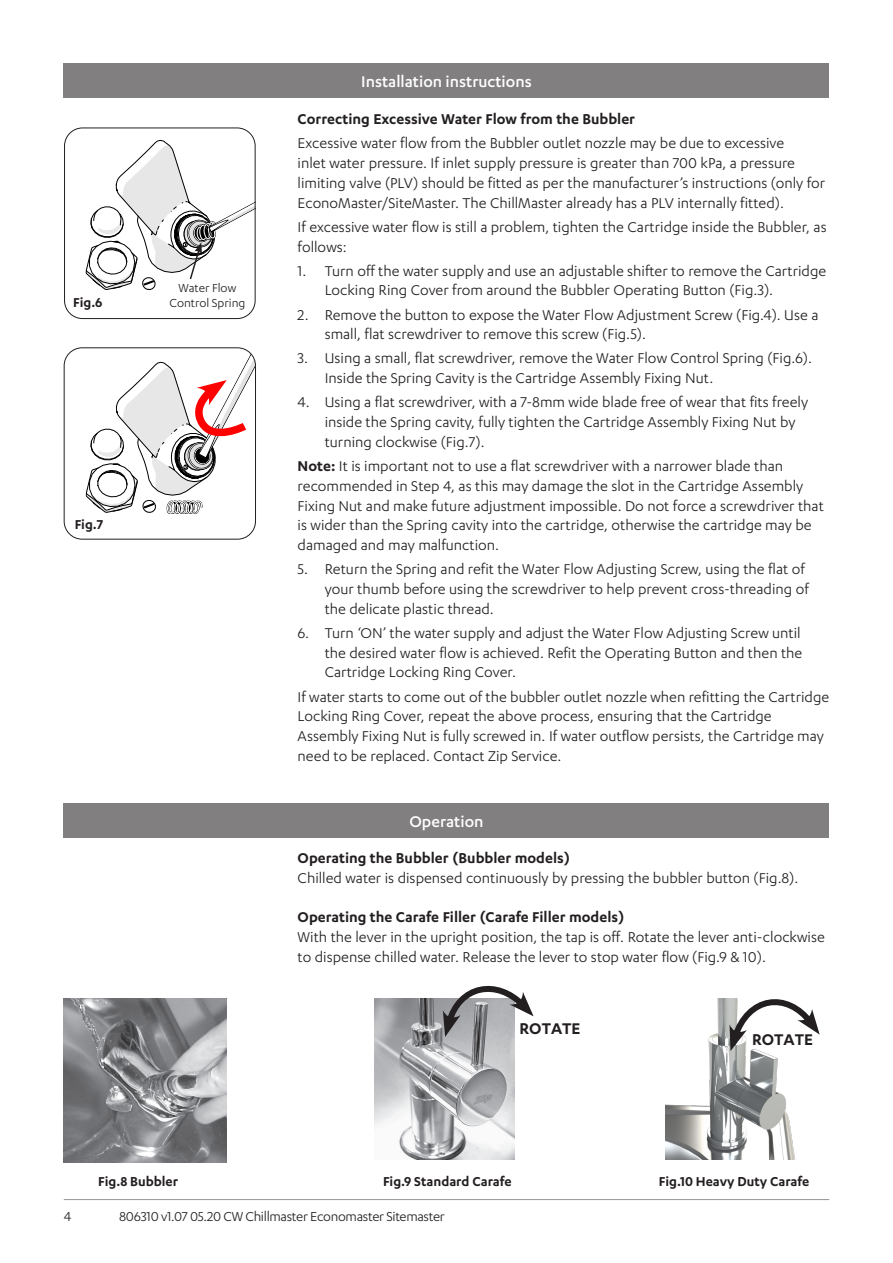
<style>
.page{position:relative;width:893px;height:1263px;background:#fff}
.page>*{position:absolute;margin:0;border:0;box-sizing:border-box;transform-origin:0 0}
.t1{font:500 18px "Karbon";color:#fff}
.t2{font:600 18px "Karbon";color:#231f20}
.Body_Copy{font:16.5px/19.8px "Karbon";color:#231f20}
.Bold_Copy{font:16.5px/19.8px "Karbon";color:#231f20}
.Bold_Copy-2{font:600 16.5px "Karbon";color:#231f20}
.subhead1{font:600 16.5px "Karbon";color:#231f20}
.Body_Copy-2{font:600 16.5px "Karbon";color:#231f20}
.t3{font:600 15px "Karbon";color:#231f20}
.t4{font:15px "Karbon";letter-spacing:-.02em;color:#231f20}
.t5{font:13.5px "Karbon";color:#231f20}
.s1{font-weight:600}
</style>
<div class="page">
<hr style="left:64px;top:1199px;width:765px;height:1px;background:#939598">
<img style="left:374px;top:998px;width:140px;height:162px">
<svg style="left:442px;top:985px;width:92px;height:52px"></svg>
<img style="left:666px;top:998px;width:130px;height:162px">
<svg style="left:727px;top:998px;width:93px;height:53px"></svg>
<img style="left:64px;top:998px;width:163px;height:164px">
<div style="left:64px;top:128px;width:191px;height:191px;border:1px solid #231f20;border-radius:18px"></div>
<svg style="left:86px;top:140px;width:169px;height:152px"></svg>
<div style="left:64px;top:347px;width:192px;height:192px;border:1px solid #231f20;border-radius:18px"></div>
<svg style="left:86px;top:348px;width:169px;height:173px"></svg>
<div style="left:64px;top:64px;width:765px;height:34px;background:#827f80"></div>
<div style="left:64px;top:803px;width:765px;height:34px;background:#827f80"></div>
<p class="t5" style="left:179px;top:280px;width:59px">Water Flow</p>
<p class="t3" style="left:73px;top:294px;width:31px">Fig.6</p>
<p class="t5" style="left:169px;top:295px;width:78px">Control Spring</p>
<p class="t3" style="left:75px;top:516px;width:30px">Fig.7</p>
<p class="t3" style="left:98px;top:1173px;width:81px">Fig.8 Bubbler</p>
<p class="t1" style="left:361px;top:71px;width:172px">Installation instructions</p>
<p class="subhead1" style="left:298px;top:110px;width:339px">Correcting Excessive Water Flow from the Bubbler</p>
<p class="Body_Copy" style="left:298px;top:133px;width:529px">Excessive water flow from the Bubbler outlet nozzle may be due to excessive<br>inlet water pressure. If inlet supply pressure is greater than 700 kPa, a pressure limiting valve (PLV) should be fitted as per the manufacturer’s instructions (only for EconoMaster/SiteMaster. The ChillMaster already has a PLV internally fitted).</p>
<p class="Body_Copy" style="left:298px;top:216px;width:531px">If excessive water flow is still a problem, tighten the Cartridge inside the Bubbler, as follows:</p>
<p class="Body_Copy" style="left:325px;top:260px;width:503px;text-indent:-27px">1. Turn off the water supply and use an adjustable shifter to remove the Cartridge<br>Locking Ring Cover from around the Bubbler Operating Button (Fig.3).</p>
<p class="Body_Copy" style="left:325px;top:304px;width:495px;text-indent:-27px">2. Remove the button to expose the Water Flow Adjustment Screw (Fig.4). Use a small, flat screwdriver to remove this screw (Fig.5).</p>
<p class="Body_Copy" style="left:325px;top:348px;width:489px;text-indent:-27px">3. Using a small, flat screwdriver, remove the Water Flow Control Spring (Fig.6).<br>Inside the Spring Cavity is the Cartridge Assembly Fixing Nut.</p>
<p class="Body_Copy" style="left:325px;top:392px;width:485px;text-indent:-27px">4. Using a flat screwdriver, with a 7-8mm wide blade free of wear that fits freely inside the Spring cavity, fully tighten the Cartridge Assembly Fixing Nut by turning clockwise (Fig.7).</p>
<p class="Body_Copy" style="left:298px;top:456px;width:528px"><span class="s1">Note:</span> It is important not to use a flat screwdriver with a narrower blade than recommended in Step 4, as this may damage the slot in the Cartridge Assembly Fixing Nut and make future adjustment impossible. Do not force a screwdriver that is wider than the Spring cavity into the cartridge, otherwise the cartridge may be damaged and may malfunction.</p>
<p class="Body_Copy" style="left:325px;top:559px;width:486px;text-indent:-27px">5. Return the Spring and refit the Water Flow Adjusting Screw, using the flat of your thumb before using the screwdriver to help prevent cross-threading of the delicate plastic thread.</p>
<p class="Body_Copy" style="left:325px;top:622px;width:479px;text-align:justify;text-indent:-27px">6. Turn ‘ON’ the water supply and adjust the Water Flow Adjusting Screw until the desired water flow is achieved. Refit the Operating Button and then the Cartridge Locking Ring Cover.</p>
<p class="Body_Copy" style="left:298px;top:686px;width:533px">If water starts to come out of the bubbler outlet nozzle when refitting the Cartridge Locking Ring Cover, repeat the above process, ensuring that the Cartridge Assembly Fixing Nut is fully screwed in. If water outflow persists, the Cartridge may need to be replaced. Contact Zip Service.</p>
<p class="t1" style="left:409px;top:811px;width:75px">Operation</p>
<p class="Body_Copy-2" style="left:298px;top:849px;width:274px">Operating the Bubbler (Bubbler models)</p>
<p class="Body_Copy" style="left:298px;top:867px;width:502px">Chilled water is dispensed continuously by pressing the bubbler button (Fig.8).</p>
<p class="Bold_Copy-2" style="left:298px;top:908px;width:329px">Operating the Carafe Filler (Carafe Filler models)</p>
<p class="Bold_Copy" style="left:298px;top:927px;width:529px">With the lever in the upright position, the tap is off. Rotate the lever anti-clockwise to dispense chilled water. Release the lever to stop water flow (Fig.9 &amp; 10).</p>
<p class="t2" style="left:520px;top:1018px;width:63px">ROTATE</p>
<p class="t2" style="left:752px;top:1030px;width:63px">ROTATE</p>
<p class="t3" style="left:383px;top:1173px;width:130px">Fig.9 Standard Carafe</p>
<p class="t3" style="left:659px;top:1173px;width:152px">Fig.10 Heavy Duty Carafe</p>
<p class="t4" style="left:64px;top:1208px;width:9px">4</p>
<p class="t4" style="left:119px;top:1208px;width:327px">806310 v1.07 05.20 CW Chillmaster Economaster Sitemaster</p>
</div>
